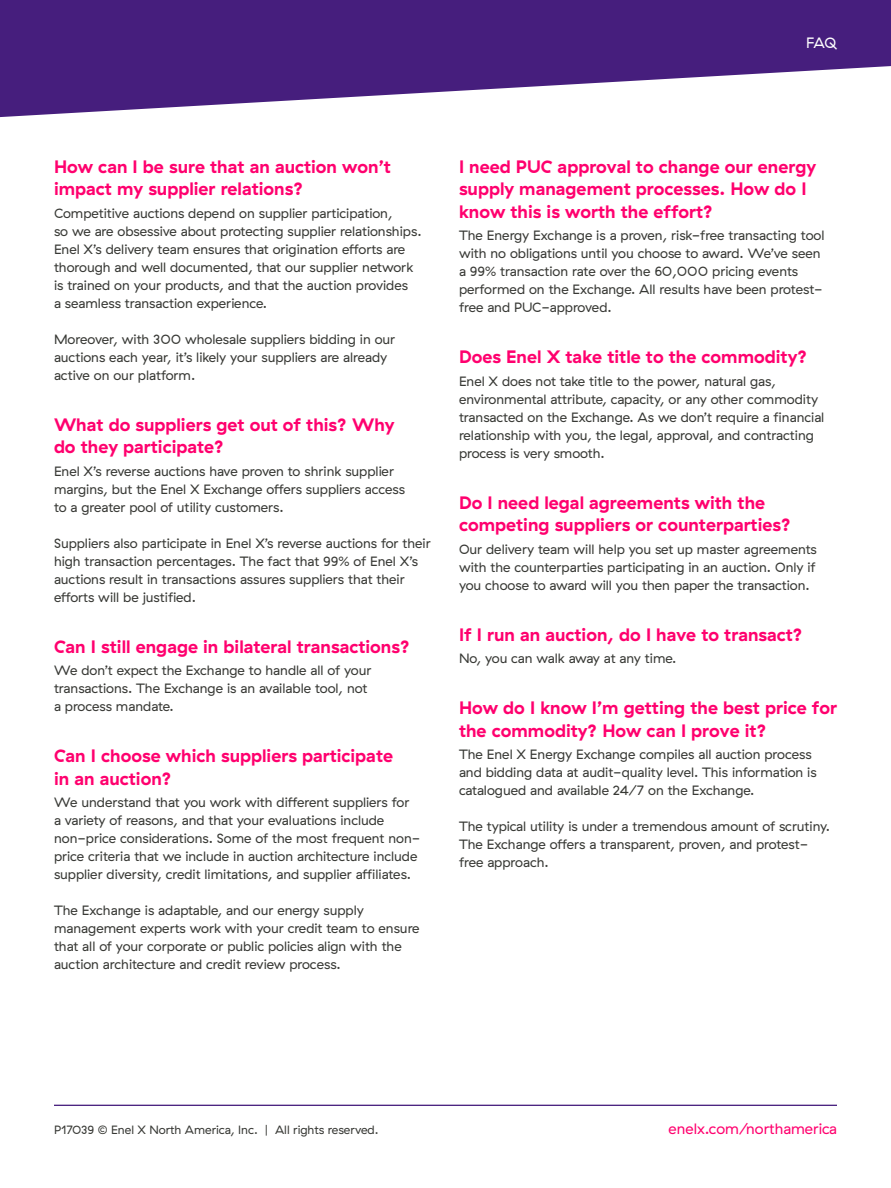
<style>
.page{position:relative;width:891px;height:1188px;background:#fff}
.page>*{position:absolute;margin:0;border:0;box-sizing:border-box;transform-origin:0 0}
.Head_C{font:18px/22.5px "My Font";color:#ff006e}
.t1{font:15px "GT Haptik Enel X";color:#ff006e}
.t2{font:15px "GT Haptik Enel X";color:#fff}
.Body{font:13.5px/18px "GT Haptik Enel X";color:#383935}
.t3{font:12px "GT Haptik Enel X";color:#383935}
</style>
<div class="page">
<svg style="left:0;top:0;width:891px;height:118px;fill:#461e7d"></svg>
<hr style="left:54px;top:1105px;width:783px;height:1px;background:#461e7d">
<p class="t2" style="left:806px;top:34px;width:32px">FAQ</p>
<p class="Head_C" style="left:54px;top:155px;width:338px">How can I be sure that an auction won’t impact my supplier relations?</p>
<p class="Body" style="left:54px;top:204px;width:369px">Competitive auctions depend on supplier participation,<br>so we are obsessive about protecting supplier relationships.<br>Enel X’s delivery team ensures that origination efforts are thorough and well documented, that our supplier network is trained on your products, and that the auction provides<br>a seamless transaction experience.</p>
<p class="Body" style="left:54px;top:330px;width:343px">Moreover, with 300 wholesale suppliers bidding in our auctions each year, it’s likely your suppliers are already active on our platform.</p>
<p class="Head_C" style="left:54px;top:413px;width:342px">What do suppliers get out of this? Why do they participate?</p>
<p class="Body" style="left:54px;top:462px;width:353px">Enel X’s reverse auctions have proven to shrink supplier margins, but the Enel X Exchange offers suppliers access to a greater pool of utility customers.</p>
<p class="Body" style="left:54px;top:534px;width:378px">Suppliers also participate in Enel X’s reverse auctions for their high transaction percentages. The fact that 99% of Enel X’s auctions result in transactions assures suppliers that their efforts will be justified.</p>
<p class="Head_C" style="left:54px;top:635px;width:357px">Can I still engage in bilateral transactions?</p>
<p class="Body" style="left:54px;top:662px;width:319px">We don’t expect the Exchange to handle all of your transactions. The Exchange is an available tool, not a process mandate.</p>
<p class="Head_C" style="left:54px;top:745px;width:341px">Can I choose which suppliers participate in an auction?</p>
<p class="Body" style="left:54px;top:794px;width:368px">We understand that you work with different suppliers for<br>a variety of reasons, and that your evaluations include non-price considerations. Some of the most frequent non&shy;price criteria that we include in auction architecture include supplier diversity, credit limitations, and supplier affiliates.</p>
<p class="Body" style="left:54px;top:902px;width:367px">The Exchange is adaptable, and our energy supply management experts work with your credit team to ensure that all of your corporate or public policies align with the auction architecture and credit review process.</p>
<p class="Head_C" style="left:459px;top:155px;width:359px">I need PUC approval to change our energy supply management processes. How do I know this is worth the effort?</p>
<p class="Body" style="left:459px;top:227px;width:367px">The Energy Exchange is a proven, risk-free transacting tool with no obligations until you choose to award. We’ve seen a 99% transaction rate over the 60,000 pricing events performed on the Exchange. All results have been protest&shy;free and PUC-approved.</p>
<p class="Head_C" style="left:459px;top:346px;width:350px">Does Enel X take title to the commodity?</p>
<p class="Body" style="left:459px;top:372px;width:367px">Enel X does not take title to the power, natural gas, environmental attribute, capacity, or any other commodity transacted on the Exchange. As we don’t require a financial relationship with you, the legal, approval, and contracting process is very smooth.</p>
<p class="Head_C" style="left:459px;top:491px;width:333px">Do I need legal agreements with the competing suppliers or counterparties?</p>
<p class="Body" style="left:459px;top:540px;width:359px;text-align:justify">Our delivery team will help you set up master agreements with the counterparties participating in an auction. Only if you choose to award will you then paper the transaction.</p>
<p class="Head_C" style="left:459px;top:623px;width:345px">If I run an auction, do I have to transact?</p>
<p class="Body" style="left:459px;top:650px;width:219px">No, you can walk away at any time.</p>
<p class="Head_C" style="left:459px;top:697px;width:380px">How do I know I’m getting the best price for the commodity? How can I prove it?</p>
<p class="Body" style="left:459px;top:746px;width:359px">The Enel X Energy Exchange compiles all auction process and bidding data at audit-quality level. This information is catalogued and available 24/7 on the Exchange.</p>
<p class="Body" style="left:459px;top:818px;width:373px">The typical utility is under a tremendous amount of scrutiny.<br>The Exchange offers a transparent, proven, and protest&shy;free approach.</p>
<p class="t3" style="left:54px;top:1123px;width:326px">P17039 © Enel X North America, Inc. | All rights reserved.</p>
<p class="t1" style="left:669px;top:1120px;width:170px">enelx.com/northamerica</p>
</div>
